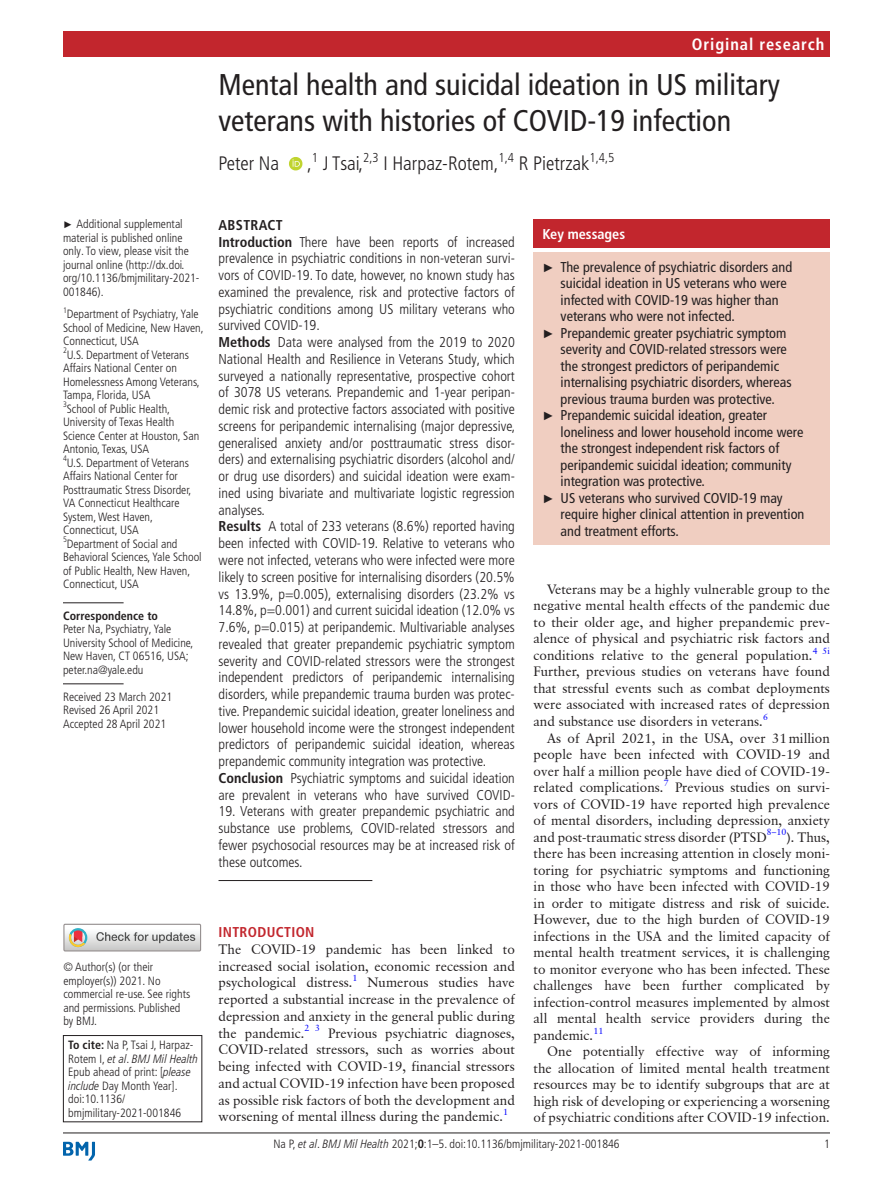
<style>
.page{position:relative;width:893px;height:1191px;background:#fff}
.page>*{position:absolute;margin:0;border:0;box-sizing:border-box;transform-origin:0 0}
.t1{font:condensed 30px/36px "Frutiger LT Pro";color:#231f20}
.t2{font:300 condensed 19.5px "Frutiger LT Pro";color:#231f20}
.t3{font:700 condensed 16.5px "Frutiger LT Pro";letter-spacing:.055em;color:#fff}
.t4{font:300 condensed 14.25px/16.8px "Frutiger LT Pro";color:#231f20}
.t5{font:condensed 14.25px "Frutiger LT Pro";color:#231f20}
.t6{font:700 condensed 14.25px "Frutiger LT Pro";letter-spacing:.025em;color:#c2262d}
.t7{font:700 condensed 14.25px "Frutiger LT Pro";color:#fff}
.t8{font:13.5px/16.5px "Classical Garamond BT";color:#231f20;text-align:justify}
.t9{font:300 condensed 12px/13.5px "Frutiger LT Pro";color:#231f20}
.t10{font:700 condensed 12px "Frutiger LT Pro";color:#231f20}
.t11{font:300 condensed 7.95px "Frutiger LT Pro";color:#231f20}
.s1{font-family:"Arial";font-weight:400;font-stretch:normal;font-size:9.75px}
.s2{font-weight:700}
.s3{font-style:italic}
.s4{font-family:"Arial";font-stretch:normal;font-size:12px}
</style>
<div class="page">
<hr style="left:63px;top:1132px;width:767px;height:1px;background:#231f20">
<svg style="left:63px;top:1141px;width:32px;height:19px"></svg>
<div style="left:63px;top:31px;width:767px;height:25px;background:#c2262d"></div>
<svg style="left:289px;top:157px;width:13px;height:13px"></svg>
<div style="left:63px;top:1035px;width:139px;height:87px;border:1px solid #231f20"></div>
<hr style="left:63px;top:602px;width:61px;height:1px;background:#231f20">
<hr style="left:63px;top:683px;width:61px;height:1px;background:#231f20">
<div style="left:63px;top:923px;width:138px;height:28px;border:1px solid #969090"></div>
<svg style="left:64px;top:924px;width:137px;height:27px"></svg>
<hr style="left:219px;top:880px;width:153px;height:1px;background:#231f20">
<div style="left:534px;top:219px;width:296px;height:29px;background:#c2262d"></div>
<div style="left:534px;top:252px;width:296px;height:292px;background:#f0cec1"></div>
<p class="t3" style="left:692px;top:34px;width:134px">Original research</p>
<h1 class="t1" style="left:219px;top:66px;width:563px">Mental health and suicidal ideation in US military veterans with histories of COVID-19 infection</h1>
<h2 class="t2" style="left:219px;top:152px;width:62px">Peter Na</h2>
<h2 class="t2" style="left:307px;top:152px;width:309px">,<sup>1</sup> J Tsai,<sup>2,3</sup> I Harpaz-Rotem,<sup>1,4</sup> R Pietrzak<sup>1,4,5</sup></h2>
<p class="t9" style="left:63px;top:217px;width:138px"><span class="s1">►</span> Additional supplemental material is published online only. To view, please visit the journal online (http://dx.doi. org/10.1136/bmjmilitary-2021-<br>001846).</p>
<p class="t9" style="left:63px;top:307px;width:142px"><sup>1</sup>Department of Psychiatry, Yale<br>School of Medicine, New Haven,<br>Connecticut, USA<br><sup>2</sup>U.S. Department of Veterans<br>Affairs National Center on<br>Homelessness Among Veterans,<br>Tampa, Florida, USA<br><sup>3</sup>School of Public Health,<br>University of Texas Health<br>Science Center at Houston, San<br>Antonio, Texas, USA</p>
<p class="t11" style="left:63px;top:454px;width:5px">4</p>
<p class="t9" style="left:63px;top:456px;width:130px;text-indent:4px">U.S. Department of Veterans<br>Affairs National Center for<br>Posttraumatic Stress Disorder,<br>VA Connecticut Healthcare<br>System, West Haven,<br>Connecticut, USA</p>
<p class="t11" style="left:63px;top:535px;width:5px">5</p>
<p class="t9" style="left:63px;top:537px;width:140px;text-indent:4px">Department of Social and<br>Behavioral Sciences, Yale School of Public Health, New Haven,<br>Connecticut, USA</p>
<p class="t10" style="left:63px;top:608px;width:97px">Correspondence to</p>
<p class="t9" style="left:63px;top:622px;width:132px">Peter Na, Psychiatry, Yale<br>University School of Medicine,<br>New Haven, CT 06516, USA; peter.na@yale.edu</p>
<p class="t9" style="left:63px;top:690px;width:111px">Received 23 March 2021<br>Revised 26 April 2021<br>Accepted 28 April 2021</p>
<p class="t9" style="left:63px;top:960px;width:128px">© Author(s) (or their employer(s)) 2021. No commercial re-use. See rights and permissions. Published by BMJ.</p>
<p class="t9" style="left:68px;top:1038px;width:131px"><span class="s2">To cite:</span> Na P, Tsai J, Harpaz-<br>Rotem I, <span class="s3">et al</span>. <span class="s3">BMJ Mil Health<br></span>Epub ahead of print: [<span class="s3">please include</span> Day Month Year]. doi:10.1136/ bmjmilitary-2021-001846</p>
<p class="t4" style="left:219px;top:216px;width:298px"><span class="s2">ABSTRACT<br>Introduction</span> There have been reports of increased prevalence in psychiatric conditions in non-veteran survi&shy;vors of COVID-19. To date, however, no known study has examined the prevalence, risk and protective factors of psychiatric conditions among US military veterans who survived COVID-19.<br><span class="s2">Methods</span> Data were analysed from the 2019 to 2020<br>National Health and Resilience in Veterans Study, which surveyed a nationally representative, prospective cohort of 3078 US veterans. Prepandemic and 1-year peripan&shy;demic risk and protective factors associated with positive screens for peripandemic internalising (major depressive, generalised anxiety and/or posttraumatic stress disor&shy;ders) and externalising psychiatric disorders (alcohol and/ or drug use disorders) and suicidal ideation were exam&shy;ined using bivariate and multivariate logistic regression analyses.<br><span class="s2">Results</span> A total of 233 veterans (8.6%) reported having been infected with COVID-19. Relative to veterans who were not infected, veterans who were infected were more likely to screen positive for internalising disorders (20.5% vs 13.9%, p=0.005), externalising disorders (23.2% vs 14.8%, p=0.001) and current suicidal ideation (12.0% vs 7.6%, p=0.015) at peripandemic. Multivariable analyses revealed that greater prepandemic psychiatric symptom severity and COVID-related stressors were the strongest independent predictors of peripandemic internalising disorders, while prepandemic trauma burden was protec&shy;tive. Prepandemic suicidal ideation, greater loneliness and lower household income were the strongest independent predictors of peripandemic suicidal ideation, whereas prepandemic community integration was protective.<br><span class="s2">Conclusion</span> Psychiatric symptoms and suicidal ideation are prevalent in veterans who have survived COVID-</p>
<p class="t4" style="left:219px;top:803px;width:298px;text-align:justify">19. Veterans with greater prepandemic psychiatric and substance use problems, COVID-related stressors and fewer psychosocial resources may be at increased risk of these outcomes.</p>
<p class="t6" style="left:219px;top:923px;width:98px">INTRODUCTION</p>
<p class="t8" style="left:219px;top:940px;width:298px">The COVID-19 pandemic has been linked to increased social isolation, economic recession and psychological distress.<sup>1</sup></p>
<p class="t8" style="left:219px;top:974px;width:298px;text-indent:149px">Numerous studies have reported a substantial increase in the prevalence of depression and anxiety in the general public during the pandemic.<sup>2</sup> <sup>3</sup> Previous psychiatric diagnoses, COVID-related stressors, such as worries about being infected with COVID-19, financial stressors and actual COVID-19 infection have been proposed as possible risk factors of both the development and worsening of mental illness during the pandemic.<sup>1</sup></p>
<p class="t7" style="left:543px;top:225px;width:84px">Key messages</p>
<p class="t5" style="left:543px;top:258px;width:251px"><span class="s4">►</span> The prevalence of psychiatric disorders and</p>
<p class="t5" style="left:561px;top:275px;width:228px">suicidal ideation in US veterans who were</p>
<p class="t5" style="left:561px;top:291px;width:219px">infected with COVID-19 was higher than</p>
<p class="t5" style="left:561px;top:308px;width:176px">veterans who were not infected.</p>
<p class="t5" style="left:543px;top:324px;width:245px"><span class="s4">►</span> Prepandemic greater psychiatric symptom</p>
<p class="t5" style="left:561px;top:341px;width:228px">severity and COVID-related stressors were</p>
<p class="t5" style="left:561px;top:357px;width:220px">the strongest predictors of peripandemic</p>
<p class="t5" style="left:561px;top:374px;width:233px">internalising psychiatric disorders, whereas</p>
<p class="t5" style="left:561px;top:390px;width:216px">previous trauma burden was protective.</p>
<p class="t5" style="left:543px;top:407px;width:226px"><span class="s4">►</span> Prepandemic suicidal ideation, greater</p>
<p class="t5" style="left:561px;top:423px;width:244px">loneliness and lower household income were</p>
<p class="t5" style="left:561px;top:440px;width:220px">the strongest independent risk factors of</p>
<p class="t5" style="left:561px;top:456px;width:232px">peripandemic suicidal ideation; community</p>
<p class="t5" style="left:561px;top:473px;width:146px">integration was protective.</p>
<p class="t5" style="left:543px;top:489px;width:242px"><span class="s4">►</span> US veterans who survived COVID-19 may</p>
<p class="t5" style="left:561px;top:506px;width:245px">require higher clinical attention in prevention</p>
<p class="t5" style="left:561px;top:522px;width:120px">and treatment efforts.</p>
<p class="t8" style="left:534px;top:581px;width:298px;text-indent:14px">Veterans may be a highly vulnerable group to the negative mental health effects of the pandemic due to their older age, and higher prepandemic prev&shy;alence of physical and psychiatric risk factors and conditions relative to the general population.<sup>4</sup> <sup>5i </sup>Further, previous studies on veterans have found that stressful events such as combat deployments were associated with increased rates of depression and substance use disorders in veterans.<sup>6</sup></p>
<p class="t8" style="left:534px;top:729px;width:298px;text-indent:14px">As of April 2021, in the USA, over 31million people have been infected with COVID-19 and over half a million people have died of COVID-19- related complications.<sup>7</sup> Previous studies on survi&shy;vors of COVID-19 have reported high prevalence of mental disorders, including depression, anxiety and post-traumatic stress disorder (PTSD<sup>8–10</sup>). Thus, there has been increasing attention in closely moni&shy;toring for psychiatric symptoms and functioning in those who have been infected with COVID-19 in order to mitigate distress and risk of suicide.<br>However, due to the high burden of COVID-19 infections in the USA and the limited capacity of mental health treatment services, it is challenging to monitor everyone who has been infected. These challenges have been further complicated by infection-control measures implemented by almost all mental health service providers during the pandemic.<sup>11</sup></p>
<p class="t8" style="left:534px;top:1043px;width:298px;text-indent:14px">One potentially effective way of informing the allocation of limited mental health treatment resources may be to identify subgroups that are at high risk of developing or experiencing a worsening of psychiatric conditions after COVID-19 infection.</p>
<p class="t9" style="left:273px;top:1136px;width:348px">Na P, <span class="s3">et al</span>. <span class="s3">BMJ Mil Health</span> 2021;<span class="s2">0</span>:1–5. doi:10.1136/bmjmilitary-2021-001846</p>
<p class="t9" style="left:824px;top:1136px;width:7px">1</p>
</div>
